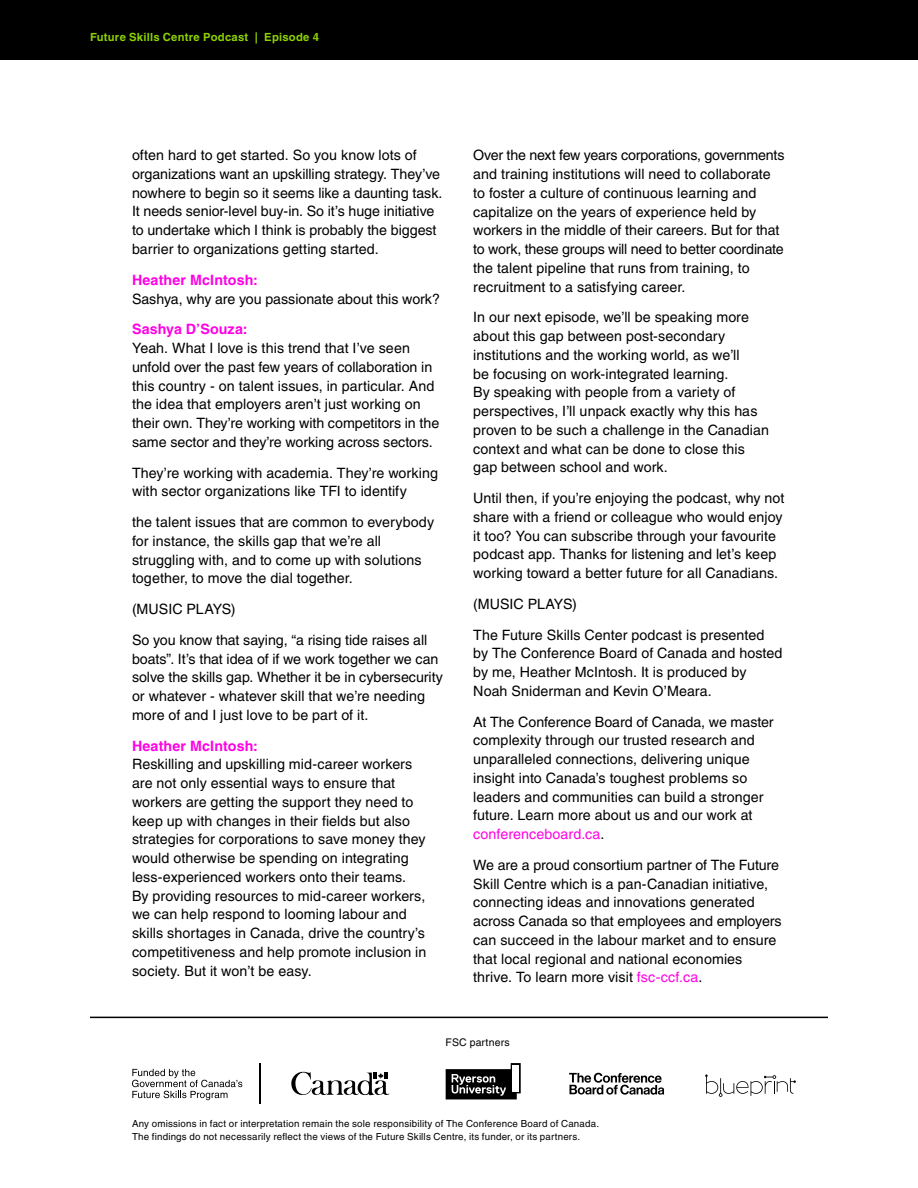
<style>
.page{position:relative;width:918px;height:1188px;background:#fff}
.page>*{position:absolute;margin:0;border:0;box-sizing:border-box;transform-origin:0 0}
.t1{font:14.25px/18.8px "Helvetica LT Std";letter-spacing:.005em;color:#000}
.t2{font:700 14.25px "Helvetica LT Std";letter-spacing:.01em;color:#ff00e4}
.t3{font:700 11.25px "Helvetica LT Std";letter-spacing:.02em;color:#8dd200}
.t4{font:10.5px "Helvetica LT Std";letter-spacing:.015em;color:#000}
.t5{font:9.75px/12.8px "Helvetica LT Std";letter-spacing:.02em;color:#000}
.s1{color:#ff00e4}
</style>
<div class="page">
<svg style="left:291px;top:1072px;width:98px;height:23px"></svg>
<svg style="left:705px;top:1074px;width:91px;height:23px"></svg>
<svg style="left:569px;top:1073px;width:95px;height:22px"></svg>
<svg style="left:446px;top:1063px;width:75px;height:36px"></svg>
<svg style="left:132px;top:1069px;width:110px;height:31px"></svg>
<hr style="left:259px;top:1064px;width:1px;height:40px;background:#000">
<hr style="left:90px;top:1017px;width:738px;height:1px;background:#000">
<div style="left:0;top:0;width:918px;height:60px;background:#000"></div>
<p class="t3" style="left:90px;top:30px;width:231px">Future Skills Centre Podcast | Episode 4</p>
<p class="t1" style="left:132px;top:146px;width:312px">often hard to get started. So you know lots of organizations want an upskilling strategy. They’ve nowhere to begin so it seems like a daunting task.<br>It needs senior-level buy-in. So it’s huge initiative to undertake which I think is probably the biggest barrier to organizations getting started.</p>
<p class="t2" style="left:132px;top:271px;width:128px">Heather McIntosh:</p>
<p class="t1" style="left:132px;top:289px;width:310px">Sashya, why are you passionate about this work?</p>
<p class="t2" style="left:132px;top:321px;width:117px">Sashya D’Souza:</p>
<p class="t1" style="left:132px;top:339px;width:309px">Yeah. What I love is this trend that I’ve seen unfold over the past few years of collaboration in this country - on talent issues, in particular. And the idea that employers aren’t just working on their own. They’re working with competitors in the same sector and they’re working across sectors.</p>
<p class="t1" style="left:132px;top:463px;width:307px">They’re working with academia. They’re working with sector organizations like TFI to identify</p>
<p class="t1" style="left:132px;top:513px;width:304px">the talent issues that are common to everybody for instance, the skills gap that we’re all struggling with, and to come up with solutions together, to move the dial together.</p>
<p class="t1" style="left:132px;top:594px;width:297px;line-height:30.8px">(MUSIC PLAYS)<br>So you know that saying, “a rising tide raises all</p>
<p class="t1" style="left:132px;top:649px;width:313px">boats”. It’s that idea of if we work together we can solve the skills gap. Whether it be in cybersecurity or whatever - whatever skill that we’re needing more of and I just love to be part of it.</p>
<p class="t2" style="left:132px;top:737px;width:128px">Heather McIntosh:</p>
<p class="t1" style="left:132px;top:755px;width:296px">Reskilling and upskilling mid-career workers are not only essential ways to ensure that workers are getting the support they need to keep up with changes in their fields but also strategies for corporations to save money they would otherwise be spending on integrating less-experienced workers onto their teams.<br>By providing resources to mid-career workers, we can help respond to looming labour and skills shortages in Canada, drive the country’s competitiveness and help promote inclusion in society. But it won’t be easy.</p>
<p class="t1" style="left:473px;top:146px;width:313px">Over the next few years corporations, governments and training institutions will need to collaborate to foster a culture of continuous learning and capitalize on the years of experience held by workers in the middle of their careers. But for that to work, these groups will need to better coordinate the talent pipeline that runs from training, to recruitment to a satisfying career.</p>
<p class="t1" style="left:473px;top:308px;width:297px">In our next episode, we’ll be speaking more about this gap between post-secondary institutions and the working world, as we’ll<br>be focusing on work-integrated learning.<br>By speaking with people from a variety of perspectives, I’ll unpack exactly why this has proven to be such a challenge in the Canadian context and what can be done to close this gap between school and work.</p>
<p class="t1" style="left:473px;top:489px;width:313px">Until then, if you’re enjoying the podcast, why not share with a friend or colleague who would enjoy it too? You can subscribe through your favourite podcast app. Thanks for listening and let’s keep working toward a better future for all Canadians.</p>
<p class="t1" style="left:473px;top:588px;width:293px;line-height:30.8px">(MUSIC PLAYS)<br>The Future Skills Center podcast is presented</p>
<p class="t1" style="left:473px;top:644px;width:311px">by The Conference Board of Canada and hosted by me, Heather McIntosh. It is produced by<br>Noah Sniderman and Kevin O’Meara.</p>
<p class="t1" style="left:473px;top:712px;width:302px">At The Conference Board of Canada, we master complexity through our trusted research and unparalleled connections, delivering unique insight into Canada’s toughest problems so leaders and communities can build a stronger future. Learn more about us and our work at <span class="s1">conferenceboard.ca</span>.</p>
<p class="t1" style="left:473px;top:856px;width:310px">We are a proud consortium partner of The Future Skill Centre which is a pan-Canadian initiative, connecting ideas and innovations generated across Canada so that employees and employers can succeed in the labour market and to ensure that local regional and national economies thrive. To learn more visit <span class="s1">fsc-ccf.ca</span>.</p>
<p class="t4" style="left:446px;top:1036px;width:66px">FSC partners</p>
<p class="t5" style="left:132px;top:1117px;width:469px">Any omissions in fact or interpretation remain the sole responsibility of The Conference Board of Canada.<br>The findings do not necessarily reflect the views of the Future Skills Centre, its funder, or its partners.</p>
</div>
